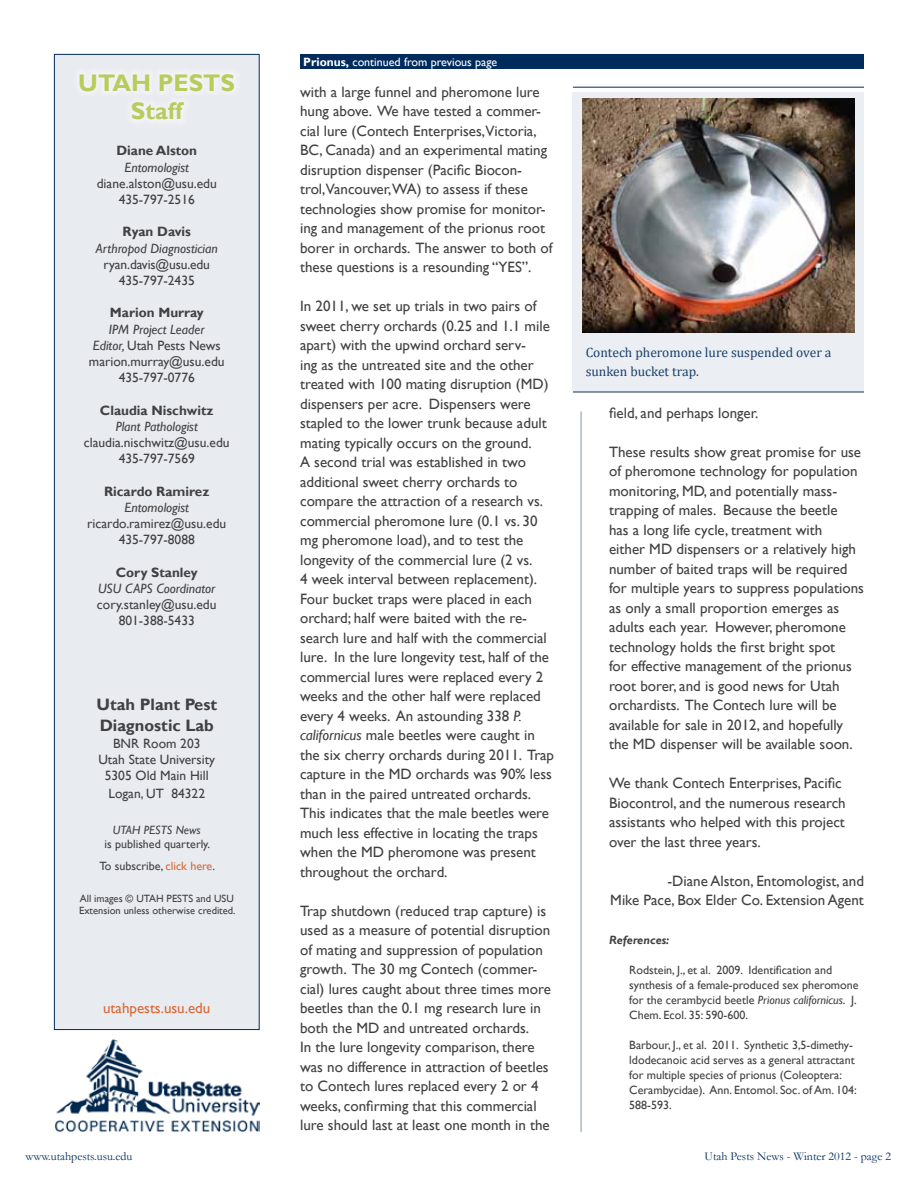
<style>
.page{position:relative;width:918px;height:1188px;background:#fff}
.page>*{position:absolute;margin:0;border:0;box-sizing:border-box;transform-origin:0 0}
.t1{font:700 24px/28.8px "Gill Sans";color:#b8cc5c;text-align:center}
.t2{font:700 16.5px/21.6px "Gill Sans";color:#414042}
.t3{font:15px/19.5px "Gill Sans";color:#414042}
.t4{font:15px "Gill Sans";color:#da6734}
.t5{font:13.5px/16.2px "Gill Sans";color:#414042;text-align:center}
.t6{font:italic 13.5px "Gill Sans";color:#414042}
.t7{font:700 13.5px "Gill Sans";color:#414042}
.t8{font:13.5px/19.5px "Cambria";color:#1a406c}
.t9{font:12px/15px "Gill Sans";color:#414042}
.t10{font:12px "Garamond";color:#002b5c}
.t11{font:12px "Gill Sans";color:#fff}
.t12{font:italic 12px "Gill Sans";color:#414042}
.t13{font:italic 700 12px "Gill Sans";color:#414042}
.t14{font:10.5px/12.6px "Gill Sans";color:#414042}
.s1{font-style:italic}
.s2{color:#da6734}
.s3{font-weight:700}
</style>
<div class="page">
<div style="left:573px;top:93px;width:291px;height:298px;background:#ebeef2"></div>
<div style="left:54px;top:54px;width:205px;height:976px;background:#e8ecf0"></div>
<div style="left:54px;top:54px;width:205px;height:976px;border:1px solid #002b5c"></div>
<div style="left:300px;top:54px;width:564px;height:15px;background:#002b5c"></div>
<img style="left:55px;top:1039px;width:204px;height:93px">
<hr style="left:573px;top:87px;width:291px;height:1px;background:#002b5c">
<hr style="left:573px;top:392px;width:291px;height:1px;background:#002b5c">
<hr style="left:581px;top:411px;width:1px;height:721px;background:#8095ad">
<img style="left:583px;top:99px;width:272px;height:234px">
<div style="left:73px;top:68px;width:168px;height:58px;background:#ecf0f3"></div>
<h1 class="t1" style="left:78px;top:69px;width:158px">UTAH PESTS<br>Staff</h1>
<p class="t7" style="left:116px;top:143px;width:82px">Diane Alston</p>
<p class="t6" style="left:125px;top:159px;width:66px">Entomologist</p>
<p class="t5" style="left:97px;top:175px;width:122px">diane.alston@usu.edu<br>435-797-2516</p>
<p class="t7" style="left:123px;top:224px;width:70px">Ryan Davis</p>
<p class="t6" style="left:96px;top:240px;width:124px">Arthropod Diagnostician</p>
<p class="t5" style="left:104px;top:256px;width:108px">ryan.davis@usu.edu<br>435-797-2435</p>
<p class="t7" style="left:110px;top:305px;width:95px">Marion Murray</p>
<p class="t5" style="left:89px;top:321px;width:137px"><span class="s1">IPM Project Leader<br>Editor,</span> Utah Pests News marion.murray@usu.edu<br>435-797-0776</p>
<p class="t7" style="left:100px;top:402px;width:115px">Claudia Nischwitz</p>
<p class="t6" style="left:116px;top:418px;width:84px">Plant Pathologist</p>
<p class="t5" style="left:84px;top:435px;width:147px">claudia.nischwitz@usu.edu<br>435-797-7569</p>
<p class="t7" style="left:104px;top:483px;width:107px">Ricardo Ramirez</p>
<p class="t6" style="left:125px;top:499px;width:66px">Entomologist</p>
<p class="t5" style="left:87px;top:516px;width:141px">ricardo.ramirez@usu.edu<br>435-797-8088</p>
<p class="t7" style="left:116px;top:564px;width:83px">Cory Stanley</p>
<p class="t6" style="left:98px;top:580px;width:119px">USU CAPS Coordinator</p>
<p class="t5" style="left:97px;top:597px;width:121px">cory.stanley@usu.edu<br>801-388-5433</p>
<p class="t2" style="left:96px;top:694px;width:122px">Utah Plant Pest<br>Diagnostic Lab</p>
<p class="t5" style="left:98px;top:735px;width:118px">BNR Room 203<br>Utah State University<br>5305 Old Main Hill</p>
<p class="t5" style="left:108px;top:786px;width:98px">Logan, UT 84322</p>
<p class="t12" style="left:113px;top:823px;width:89px">UTAH PESTS News</p>
<p class="t9" style="left:100px;top:834px;width:117px;line-height:21.1px;text-align:center">is published quarterly.<br>To subscribe, <span class="s2">click here</span>.</p>
<p class="t14" style="left:79px;top:892px;width:158px">All images © UTAH PESTS and USU<br>Extension unless otherwise credited.</p>
<p class="t4" style="left:103px;top:999px;width:109px">utahpests.usu.edu</p>
<p class="t11" style="left:303px;top:55px;width:196px"><span class="s3">Prionus,</span> continued from previous page</p>
<p class="t3" style="left:300px;top:82px;width:254px">with a large funnel and pheromone lure hung above. We have tested a commer&shy;cial lure (Contech Enterprises,Victoria, BC, Canada) and an experimental mating disruption dispenser (Pacific Biocon&shy;trol,Vancouver,WA) to assess if these technologies show promise for monitor&shy;ing and management of the prionus root borer in orchards. The answer to both of these questions is a resounding “YES”.</p>
<p class="t3" style="left:300px;top:296px;width:255px">In 2011, we set up trials in two pairs of sweet cherry orchards (0.25 and 1.1 mile apart) with the upwind orchard serv-<br>ing as the untreated site and the other treated with 100 mating disruption (MD) dispensers per acre. Dispensers were stapled to the lower trunk because adult mating typically occurs on the ground.<br>A second trial was established in two additional sweet cherry orchards to compare the attraction of a research vs. commercial pheromone lure (0.1 vs. 30 mg pheromone load), and to test the longevity of the commercial lure (2 vs.<br>4 week interval between replacement).<br>Four bucket traps were placed in each orchard; half were baited with the re&shy;search lure and half with the commercial lure. In the lure longevity test, half of the commercial lures were replaced every 2 weeks and the other half were replaced every 4 weeks. An astounding 338 <span class="s1">P. californicus</span> male beetles were caught in the six cherry orchards during 2011. Trap capture in the MD orchards was 90% less than in the paired untreated orchards.<br>This indicates that the male beetles were much less effective in locating the traps when the MD pheromone was present throughout the orchard.</p>
<p class="t3" style="left:300px;top:901px;width:252px">Trap shutdown (reduced trap capture) is used as a measure of potential disruption of mating and suppression of population growth. The 30 mg Contech (commer&shy;cial) lures caught about three times more beetles than the 0.1 mg research lure in both the MD and untreated orchards.<br>In the lure longevity comparison, there was no difference in attraction of beetles to Contech lures replaced every 2 or 4 weeks, confirming that this commercial lure should last at least one month in the</p>
<p class="t8" style="left:586px;top:342px;width:247px">Contech pheromone lure suspended over a sunken bucket trap.</p>
<p class="t3" style="left:609px;top:403px;width:151px">field, and perhaps longer.</p>
<p class="t3" style="left:609px;top:442px;width:256px">These results show great promise for use of pheromone technology for population monitoring, MD, and potentially mass&shy;trapping of males. Because the beetle<br>has a long life cycle, treatment with<br>either MD dispensers or a relatively high number of baited traps will be required for multiple years to suppress populations as only a small proportion emerges as adults each year. However, pheromone technology holds the first bright spot<br>for effective management of the prionus root borer, and is good news for Utah orchardists. The Contech lure will be available for sale in 2012, and hopefully the MD dispenser will be available soon.</p>
<p class="t3" style="left:609px;top:774px;width:238px">We thank Contech Enterprises, Pacific Biocontrol, and the numerous research assistants who helped with this project over the last three years.</p>
<p class="t3" style="left:610px;top:871px;width:255px;text-align:right">-Diane Alston, Entomologist, and<br>Mike Pace, Box Elder Co. Extension Agent</p>
<p class="t13" style="left:609px;top:933px;width:62px">References:</p>
<p class="t9" style="left:629px;top:962px;width:231px">Rodstein, J., et al. 2009. Identification and synthesis of a female-produced sex pheromone for the cerambycid beetle <span class="s1">Prionus californicus</span>. J.<br>Chem. Ecol. 35: 590-600.</p>
<p class="t9" style="left:629px;top:1037px;width:229px">Barbour, J., et al. 2011. Synthetic 3,5-dimethy&shy;ldodecanoic acid serves as a general attractant for multiple species of prionus (Coleoptera:<br>Cerambycidae). Ann. Entomol. Soc. of Am. 104:<br>588-593.</p>
<p class="t10" style="left:26px;top:1148px;width:108px">www.utahpests.usu.edu</p>
<p class="t10" style="left:705px;top:1148px;width:188px">Utah Pests News - Winter 2012 - page 2</p>
</div>
